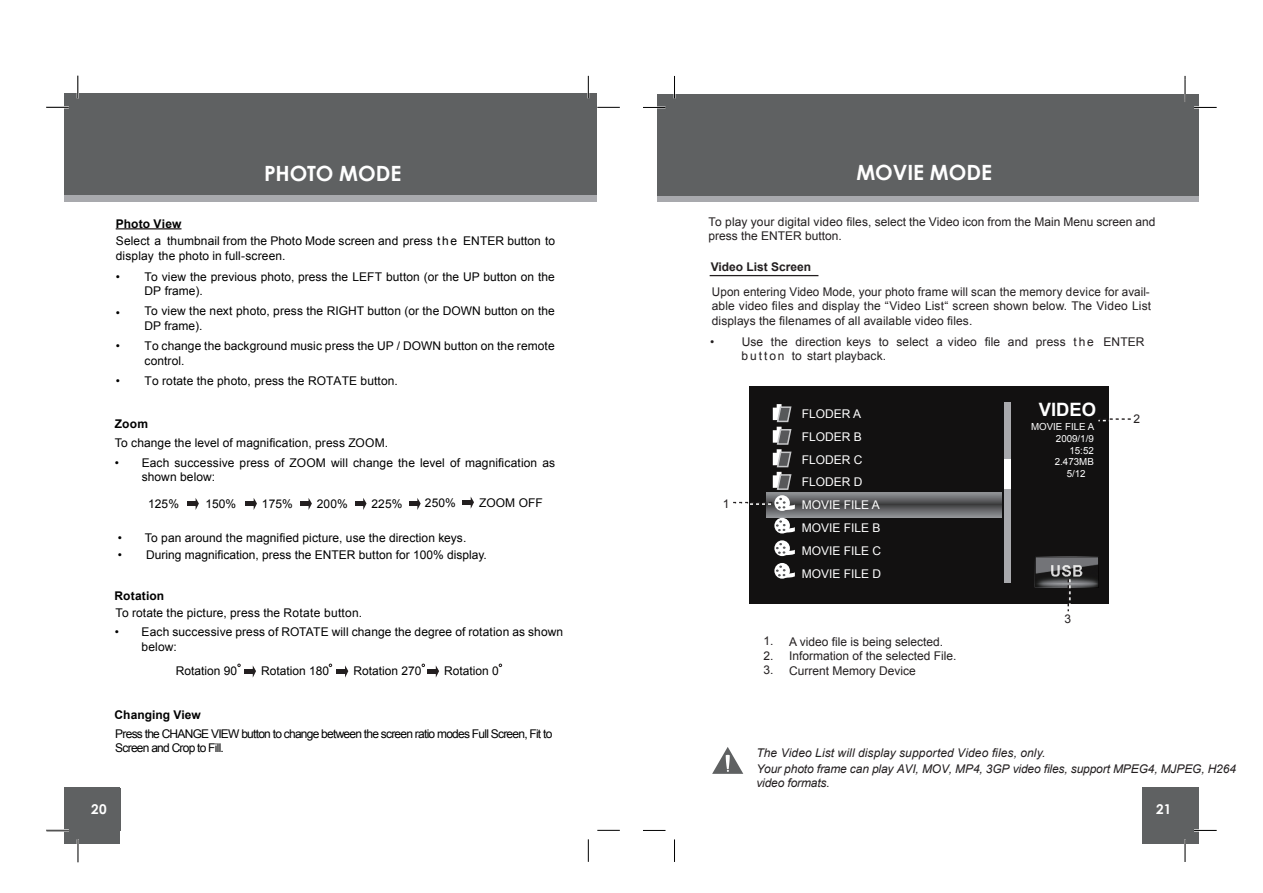
<style>
.page{position:relative;width:1263px;height:893px;background:#fff}
.page>*{position:absolute;margin:0;border:0;box-sizing:border-box;transform-origin:0 0}
.t1{font:700 21px "Century Gothic";letter-spacing:-.005em;color:#fff}
.t2{font:700 18.45px "Arial";color:#fff}
.t3{font:700 13.5px "Century Gothic";color:#fff}
.t4{font:12px/14.4px "Arial";letter-spacing:.005em;color:#000}
.t5{font:12px/14.4px "Arial";color:#231f20}
.t6{font:italic 12px/16.4px "Arial";letter-spacing:-.01em;color:#231f20}
.t7{font:12px/14.4px "Arial";letter-spacing:-.065em;color:#000}
.t8{font:12px/22.8px "Arial";color:#fff}
.t9{font:700 12px "Arial";color:#000}
.t10{font:700 12px "Arial";color:#231f20}
.t11{font:9.75px "Arial";color:#fff}
</style>
<div class="page">
<div style="left:64px;top:126px;width:533px;height:76px;background:#a8a9ad"></div>
<div style="left:64px;top:94px;width:533px;height:101px;background:#5f6162"></div>
<div style="left:64px;top:788px;width:56px;height:56px;background:#5f6162"></div>
<hr style="left:46px;top:106px;width:23px;height:2px;background:#fff">
<hr style="left:46px;top:829px;width:23px;height:2px;background:#fff">
<hr style="left:77px;top:76px;width:2px;height:22px;background:#fff">
<hr style="left:77px;top:839px;width:2px;height:23px;background:#fff">
<svg style="left:46px;top:107px;width:23px;height:1px"></svg>
<svg style="left:78px;top:76px;width:1px;height:22px"></svg>
<hr style="left:587px;top:76px;width:2px;height:22px;background:#fff">
<svg style="left:597px;top:107px;width:23px;height:1px"></svg>
<svg style="left:597px;top:830px;width:23px;height:1px"></svg>
<svg style="left:588px;top:76px;width:1px;height:22px"></svg>
<svg style="left:588px;top:839px;width:1px;height:23px"></svg>
<svg style="left:657px;top:195px;width:541px;height:7px;background:#9d9ea2"></svg>
<div style="left:657px;top:94px;width:541px;height:101px;background:#5f6162"></div>
<div style="left:1142px;top:788px;width:56px;height:56px;background:#5f6162"></div>
<hr style="left:643px;top:106px;width:22px;height:2px;background:#fff">
<hr style="left:673px;top:76px;width:2px;height:22px;background:#fff">
<svg style="left:643px;top:107px;width:22px;height:1px"></svg>
<svg style="left:643px;top:830px;width:22px;height:1px"></svg>
<svg style="left:674px;top:76px;width:1px;height:22px"></svg>
<svg style="left:674px;top:839px;width:1px;height:23px"></svg>
<hr style="left:1194px;top:106px;width:22px;height:2px;background:#fff">
<hr style="left:1194px;top:829px;width:22px;height:2px;background:#fff">
<hr style="left:1184px;top:839px;width:2px;height:23px;background:#fff">
<svg style="left:1194px;top:107px;width:22px;height:1px"></svg>
<svg style="left:1194px;top:830px;width:22px;height:1px"></svg>
<svg style="left:1185px;top:839px;width:1px;height:23px"></svg>
<hr style="left:46px;top:830px;width:23px;height:2px;background:#fff">
<svg style="left:46px;top:830px;width:23px;height:1px"></svg>
<svg style="left:78px;top:839px;width:1px;height:23px"></svg>
<hr style="left:116px;top:229px;width:65px;height:1px;background:#929090">
<hr style="left:116px;top:228px;width:65px;height:1px;background:#231f20">
<hr style="left:244px;top:669px;width:10px;height:4px;background:#231f20">
<svg style="left:253px;top:666px;width:3px;height:11px"></svg>
<hr style="left:336px;top:669px;width:10px;height:4px;background:#231f20">
<svg style="left:345px;top:665px;width:3px;height:12px"></svg>
<div style="left:187px;top:501px;width:10px;height:5px;background:#231f20"></div>
<svg style="left:196px;top:498px;width:3px;height:11px"></svg>
<div style="left:245px;top:501px;width:10px;height:5px;background:#231f20"></div>
<svg style="left:254px;top:498px;width:3px;height:11px"></svg>
<div style="left:300px;top:501px;width:10px;height:5px;background:#231f20"></div>
<svg style="left:309px;top:498px;width:3px;height:11px"></svg>
<div style="left:355px;top:501px;width:9px;height:5px;background:#231f20"></div>
<svg style="left:363px;top:498px;width:3px;height:12px"></svg>
<div style="left:409px;top:501px;width:9px;height:5px;background:#231f20"></div>
<svg style="left:417px;top:498px;width:4px;height:12px"></svg>
<div style="left:462px;top:500px;width:10px;height:5px;background:#231f20"></div>
<svg style="left:471px;top:497px;width:3px;height:11px"></svg>
<hr style="left:427px;top:669px;width:10px;height:4px;background:#231f20">
<svg style="left:436px;top:666px;width:3px;height:11px"></svg>
<svg style="left:712px;top:747px;width:31px;height:27px"></svg>
<hr style="left:1184px;top:80px;width:2px;height:22px;background:#fff">
<svg style="left:1185px;top:76px;width:1px;height:26px"></svg>
<hr style="left:709px;top:275px;width:109px;height:1px;background:#231f20">
<svg style="left:237px;top:664px;width:4px;height:3px"></svg>
<div style="left:749px;top:386px;width:359px;height:217px;background:#121111"></div>
<svg style="left:767px;top:493px;width:234px;height:24px;background:#696a6c"></svg>
<div style="left:1004px;top:402px;width:7px;height:180px;background:#a8a9ad"></div>
<div style="left:1004px;top:459px;width:7px;height:29px;background:#fff"></div>
<img style="left:1034px;top:556px;width:64px;height:31px">
<svg style="left:773px;top:404px;width:19px;height:86px"></svg>
<svg style="left:774px;top:495px;width:16px;height:16px"></svg>
<svg style="left:774px;top:518px;width:16px;height:15px"></svg>
<svg style="left:776px;top:520px;width:19px;height:13px"></svg>
<svg style="left:774px;top:540px;width:16px;height:16px"></svg>
<svg style="left:776px;top:543px;width:19px;height:12px"></svg>
<svg style="left:774px;top:563px;width:16px;height:16px"></svg>
<svg style="left:776px;top:565px;width:19px;height:13px"></svg>
<svg style="left:733px;top:498px;width:62px;height:12px"></svg>
<svg style="left:1067px;top:579px;width:3px;height:32px"></svg>
<svg style="left:1098px;top:418px;width:32px;height:3px"></svg>
<p class="t9" style="left:116px;top:215px;width:67px">Photo View</p>
<h1 class="t1" style="left:264px;top:157px;width:139px">PHOTO MODE</h1>
<p class="t4" style="left:116px;top:233px;width:441px;line-height:15px">Select a thumbnail from the Photo Mode screen and press the ENTER button to display the photo in full-screen.</p>
<p class="t4" style="left:145px;top:269px;width:412px">To view the previous photo, press the LEFT button (or the UP button on the<br>DP frame).</p>
<p class="t4" style="left:145px;top:304px;width:411px">To view the next photo, press the RIGHT button (or the DOWN button on the<br>DP frame).</p>
<p class="t4" style="left:145px;top:339px;width:411px">To change the background music press the UP / DOWN button on the remote control.</p>
<p class="t4" style="left:145px;top:374px;width:255px">To rotate the photo, press the ROTATE button.</p>
<p class="t4" style="left:116px;top:270px;width:6px">•</p>
<p class="t4" style="left:116px;top:306px;width:6px">•</p>
<p class="t4" style="left:116px;top:339px;width:6px">•</p>
<p class="t4" style="left:116px;top:374px;width:6px">•</p>
<p class="t9" style="left:115px;top:416px;width:35px">Zoom</p>
<p class="t4" style="left:142px;top:433px;width:415px;line-height:19.8px;text-indent:-27px">To change the level of magnification, press ZOOM.<br>Each successive press of ZOOM will change the level of magnification as</p>
<p class="t4" style="left:142px;top:470px;width:75px">shown below:</p>
<p class="t4" style="left:115px;top:456px;width:6px">•</p>
<p class="t4" style="left:118px;top:530px;width:6px;line-height:17px">• •</p>
<p class="t4" style="left:148px;top:497px;width:32px">125%</p>
<p class="t4" style="left:205px;top:497px;width:32px">150%</p>
<p class="t4" style="left:262px;top:497px;width:32px">175%</p>
<p class="t4" style="left:317px;top:497px;width:32px">200%</p>
<p class="t4" style="left:371px;top:497px;width:32px">225%</p>
<p class="t4" style="left:425px;top:496px;width:32px">250%</p>
<p class="t4" style="left:479px;top:495px;width:65px">ZOOM OFF</p>
<p class="t4" style="left:145px;top:531px;width:323px">To pan around the magnified picture, use the direction keys.</p>
<p class="t4" style="left:146px;top:548px;width:342px">During magnification, press the ENTER button for 100% display.</p>
<p class="t9" style="left:115px;top:587px;width:51px">Rotation</p>
<p class="t4" style="left:115px;top:606px;width:248px">To rotate the picture, press the Rotate button.</p>
<p class="t4" style="left:115px;top:625px;width:6px">•</p>
<p class="t4" style="left:142px;top:625px;width:423px">Each successive press of ROTATE will change the degree of rotation as shown below:</p>
<p class="t4" style="left:176px;top:664px;width:63px">Rotation 90</p>
<p class="t4" style="left:261px;top:664px;width:70px">Rotation 180</p>
<p class="t4" style="left:353px;top:664px;width:70px">Rotation 270</p>
<p class="t4" style="left:444px;top:664px;width:56px">Rotation 0</p>
<p class="t9" style="left:115px;top:707px;width:88px">Changing View</p>
<p class="t7" style="left:115px;top:727px;width:439px">Press the CHANGE VIEW button to change between the screen ratio modes Full Screen, Fit to<br>Screen and Crop to Fill.</p>
<h1 class="t1" style="left:856px;top:157px;width:137px">MOVIE MODE</h1>
<p class="t5" style="left:708px;top:214px;width:449px">To play your digital video files, select the Video icon from the Main Menu screen and press the ENTER button.</p>
<p class="t10" style="left:711px;top:258px;width:102px">Video List Screen</p>
<p class="t5" style="left:712px;top:285px;width:441px;text-align:justify">Upon entering Video Mode, your photo frame will scan the memory device for avail&shy;able video files and display the “Video List“ screen shown below. The Video List displays the filenames of all available video files.</p>
<p class="t5" style="left:741px;top:335px;width:404px;text-indent:-31px">• Use the direction keys to select a video file and press the ENTER button to start playback.</p>
<p class="t5" style="left:723px;top:497px;width:8px">1</p>
<p class="t8" style="left:802px;top:402px;width:81px">FLODER A<br>FLODER B<br>FLODER C<br>FLODER D<br>MOVIE FILE A<br>MOVIE FILE B<br>MOVIE FILE C<br>MOVIE FILE D</p>
<p class="t5" style="left:763px;top:634px;width:12px;text-align:justify">1.<br>2.<br>3.</p>
<p class="t5" style="left:789px;top:634px;width:169px">A video file is being selected.<br>Information of the selected File.<br>Current Memory Device</p>
<h2 class="t2" style="left:1039px;top:397px;width:59px">VIDEO</h2>
<p class="t11" style="left:1031px;top:420px;width:65px">MOVIE FILE A</p>
<p class="t11" style="left:1056px;top:432px;width:39px">2009/1/9</p>
<p class="t11" style="left:1069px;top:444px;width:26px">15:52</p>
<p class="t11" style="left:1055px;top:455px;width:41px">2.473MB</p>
<p class="t11" style="left:1067px;top:467px;width:20px">5/12</p>
<p class="t5" style="left:1133px;top:411px;width:8px">2</p>
<p class="t5" style="left:1064px;top:611px;width:8px">3</p>
<p class="t6" style="left:756px;top:744px;width:481px">The Video List will display supported Video files, only.<br>Your photo frame can play AVI, MOV, MP4, 3GP video files, support MPEG4, MJPEG, H264</p>
<p class="t6" style="left:756px;top:775px;width:75px">video formats.</p>
<p class="t3" style="left:91px;top:799px;width:17px">20</p>
<p class="t3" style="left:1156px;top:799px;width:17px">21</p>
</div>
